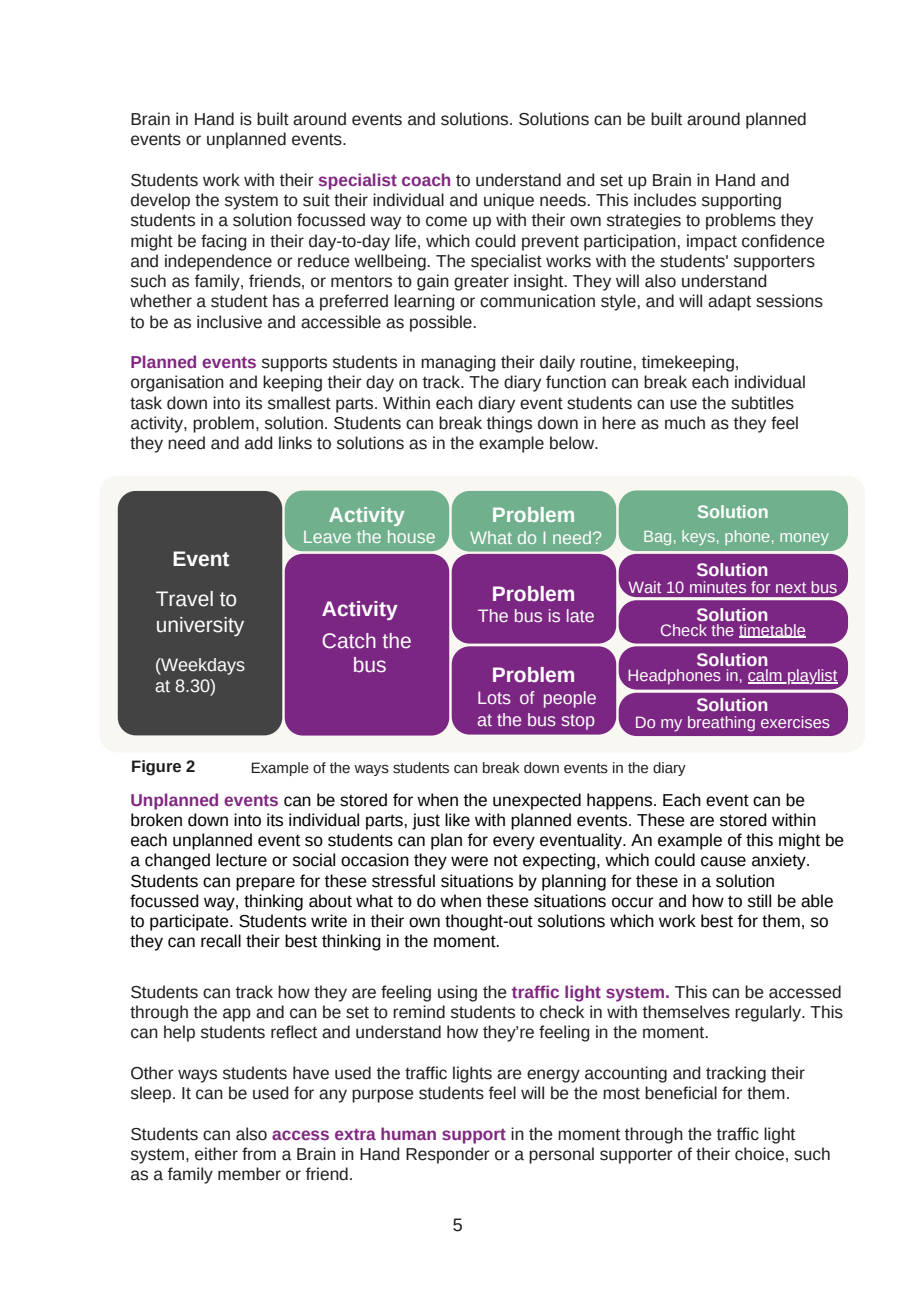
<style>
.page{position:relative;width:918px;height:1289px;background:#fff}
.page>*{position:absolute;margin:0;border:0;box-sizing:border-box;transform-origin:0 0}
.t1{font:700 21px "Arimo";color:#fff}
.t2{font:21px "Arimo";color:#fff}
.t3{font:18px/21.3px "Arimo";color:#fff}
.t4{font:700 18px "Arimo";color:#fff}
.t5{font:18px "Arimo";color:#1d1d1b}
.t6{font:17.25px/20.2px "Arimo";color:#1d1d1b}
.t7{font:17.25px/20.2px "Arimo";color:#000}
.t8{font:16.5px "Arimo";color:#fff}
.t9{font:700 16.5px "Arimo";color:#1d1d1b}
.t10{font:15px "Arimo";color:#1d1d1b}
.s1{font-weight:700;color:#802780}
</style>
<div class="page">
<div style="left:99px;top:476px;width:766px;height:276px;background:#f9f7f2;border-radius:18px"></div>
<div style="left:118px;top:491px;width:164px;height:244px;background:#434343;border-radius:18px"></div>
<div style="left:285px;top:490px;width:164px;height:61px;background:#70b08c;border-radius:18px"></div>
<div style="left:285px;top:553px;width:164px;height:182px;background:#7b2682;border-radius:18px"></div>
<div style="left:452px;top:491px;width:164px;height:60px;background:#70b08c;border-radius:18px"></div>
<div style="left:452px;top:553px;width:164px;height:90px;background:#7b2682;border-radius:18px"></div>
<div style="left:452px;top:646px;width:164px;height:88px;background:#7b2682;border-radius:18px"></div>
<div style="left:619px;top:490px;width:229px;height:61px;background:#70b08c;border-radius:18px"></div>
<div style="left:619px;top:553px;width:229px;height:44px;background:#7b2682;border-radius:18px"></div>
<div style="left:619px;top:600px;width:229px;height:43px;background:#7b2682;border-radius:18px"></div>
<div style="left:619px;top:646px;width:229px;height:43px;background:#7b2682;border-radius:18px"></div>
<div style="left:619px;top:692px;width:229px;height:44px;background:#7b2682;border-radius:18px"></div>
<hr style="left:748px;top:682px;width:89px;height:1px;background:#fff">
<hr style="left:739px;top:636px;width:67px;height:1px;background:#fff">
<p class="t6" style="left:130px;top:109px;width:678px">Brain in Hand is built around events and solutions. Solutions can be built around planned events or unplanned events.</p>
<p class="t6" style="left:130px;top:170px;width:696px">Students work with their <span class="s1">specialist coach</span> to understand and set up Brain in Hand and develop the system to suit their individual and unique needs. This includes supporting students in a solution focussed way to come up with their own strategies to problems they might be facing in their day-to-day life, which could prevent participation, impact confidence and independence or reduce wellbeing. The specialist works with the students' supporters such as family, friends, or mentors to gain greater insight. They will also understand whether a student has a preferred learning or communication style, and will adapt sessions to be as inclusive and accessible as possible.</p>
<p class="t6" style="left:130px;top:352px;width:677px"><span class="s1">Planned events</span> supports students in managing their daily routine, timekeeping, organisation and keeping their day on track. The diary function can break each individual task down into its smallest parts. Within each diary event students can use the subtitles activity, problem, solution. Students can break things down in here as much as they feel they need and add links to solutions as in the example below.</p>
<p class="t1" style="left:172px;top:546px;width:59px">Event</p>
<p class="t2" style="left:156px;top:587px;width:83px">Travel to</p>
<p class="t2" style="left:156px;top:613px;width:90px">university</p>
<p class="t3" style="left:155px;top:654px;width:91px">(Weekdays</p>
<p class="t3" style="left:155px;top:675px;width:62px">at 8.30)</p>
<p class="t1" style="left:329px;top:503px;width:77px">Activity</p>
<p class="t3" style="left:303px;top:526px;width:135px">Leave the house</p>
<p class="t1" style="left:322px;top:597px;width:77px">Activity</p>
<p class="t2" style="left:322px;top:628px;width:91px">Catch the</p>
<p class="t2" style="left:353px;top:653px;width:35px">bus</p>
<p class="t1" style="left:492px;top:503px;width:85px">Problem</p>
<p class="t3" style="left:470px;top:526px;width:133px">What do I need?</p>
<p class="t1" style="left:492px;top:581px;width:85px">Problem</p>
<p class="t3" style="left:478px;top:604px;width:118px">The bus is late</p>
<p class="t1" style="left:492px;top:663px;width:85px">Problem</p>
<p class="t3" style="left:477px;top:687px;width:121px">Lots of people at the bus stop</p>
<p class="t4" style="left:697px;top:501px;width:73px">Solution</p>
<p class="t8" style="left:643px;top:527px;width:187px">Bag, keys, phone, money</p>
<p class="t4" style="left:697px;top:559px;width:73px">Solution</p>
<p class="t4" style="left:697px;top:604px;width:73px">Solution</p>
<p class="t4" style="left:697px;top:649px;width:73px">Solution</p>
<p class="t4" style="left:697px;top:694px;width:73px">Solution</p>
<p class="t8" style="left:629px;top:577px;width:210px">Wait 10 minutes for next bus</p>
<p class="t8" style="left:660px;top:620px;width:147px">Check the timetable</p>
<p class="t8" style="left:628px;top:666px;width:211px">Headphones in, calm playlist</p>
<p class="t8" style="left:635px;top:712px;width:197px">Do my breathing exercises</p>
<p class="t9" style="left:131px;top:756px;width:66px">Figure 2</p>
<p class="t10" style="left:251px;top:759px;width:436px">Example of the ways students can break down events in the diary</p>
<p class="t7" style="left:130px;top:789px;width:715px"><span class="s1">Unplanned events</span> can be stored for when the unexpected happens. Each event can be broken down into its individual parts, just like with planned events. These are stored within each unplanned event so students can plan for every eventuality. An example of this might be a changed lecture or social occasion they were not expecting, which could cause anxiety.<br>Students can prepare for these stressful situations by planning for these in a solution focussed way, thinking about what to do when these situations occur and how to still be able to participate. Students write in their own thought-out solutions which work best for them, so they can recall their best thinking in the moment.</p>
<p class="t6" style="left:130px;top:981px;width:714px;text-align:justify">Students can track how they are feeling using the <span class="s1">traffic light system.</span> This can be accessed through the app and can be set to remind students to check in with themselves regularly. This can help students reflect and understand how they’re feeling in the moment.</p>
<p class="t6" style="left:130px;top:1062px;width:676px">Other ways students have used the traffic lights are energy accounting and tracking their sleep. It can be used for any purpose students feel will be the most beneficial for them.</p>
<p class="t6" style="left:130px;top:1123px;width:702px">Students can also <span class="s1">access extra human support</span> in the moment through the traffic light system, either from a Brain in Hand Responder or a personal supporter of their choice, such as a family member or friend.</p>
<p class="t5" style="left:453px;top:1213px;width:12px">5</p>
</div>
